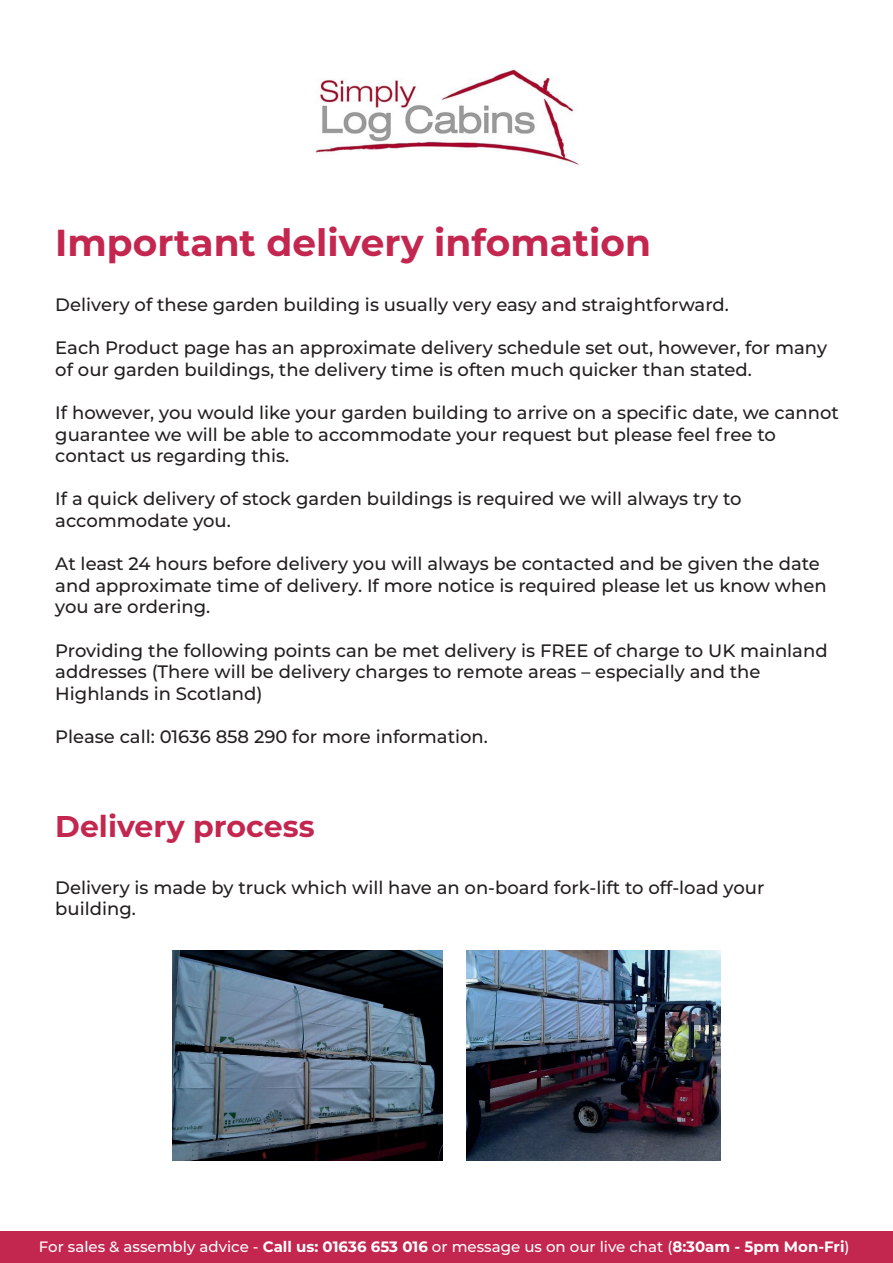
<style>
.page{position:relative;width:893px;height:1263px;background:#fff}
.page>*{position:absolute;margin:0;border:0;box-sizing:border-box;transform-origin:0 0}
.t1{font:700 37.5px "Montserrat";color:#c3264f}
.t2{font:700 30px "Montserrat";color:#c3264f}
.t3{font:500 18px/21.6px "Montserrat";color:#231f20}
.t4{font:500 15px "Montserrat";color:#fff}
.s1{font-weight:700}
</style>
<div class="page">
<img style="left:315px;top:69px;width:264px;height:98px">
<img style="left:172px;top:950px;width:271px;height:210px">
<img style="left:467px;top:950px;width:254px;height:210px">
<div style="left:0;top:1231px;width:893px;height:32px;background:#c3264f"></div>
<p class="t1" style="left:55px;top:216px;width:597px">Important delivery infomation</p>
<p class="t3" style="left:55px;top:293px;width:675px">Delivery of these garden building is usually very easy and straightforward.</p>
<p class="t3" style="left:55px;top:336px;width:773px">Each Product page has an approximate delivery schedule set out, however, for many of our garden buildings, the delivery time is often much quicker than stated.</p>
<p class="t3" style="left:55px;top:401px;width:785px">If however, you would like your garden building to arrive on a specific date, we cannot guarantee we will be able to accommodate your request but please feel free to contact us regarding this.</p>
<p class="t3" style="left:55px;top:487px;width:688px">If a quick delivery of stock garden buildings is required we will always try to accommodate you.</p>
<p class="t3" style="left:55px;top:552px;width:773px">At least 24 hours before delivery you will always be contacted and be given the date and approximate time of delivery. If more notice is required please let us know when you are ordering.</p>
<p class="t3" style="left:55px;top:639px;width:774px">Providing the following points can be met delivery is FREE of charge to UK mainland addresses (There will be delivery charges to remote areas – especially and the<br>Highlands in Scotland)</p>
<p class="t3" style="left:55px;top:725px;width:434px">Please call: 01636 858 290 for more information.</p>
<p class="t2" style="left:55px;top:805px;width:261px">Delivery process</p>
<p class="t3" style="left:55px;top:876px;width:711px">Delivery is made by truck which will have an on-board fork-lift to off-load your building.</p>
<p class="t4" style="left:39px;top:1236px;width:812px">For sales &amp; assembly advice - <span class="s1">Call us: 01636 653 016</span> or message us on our live chat (<span class="s1">8:30am - 5pm Mon-Fri</span>)</p>
</div>
